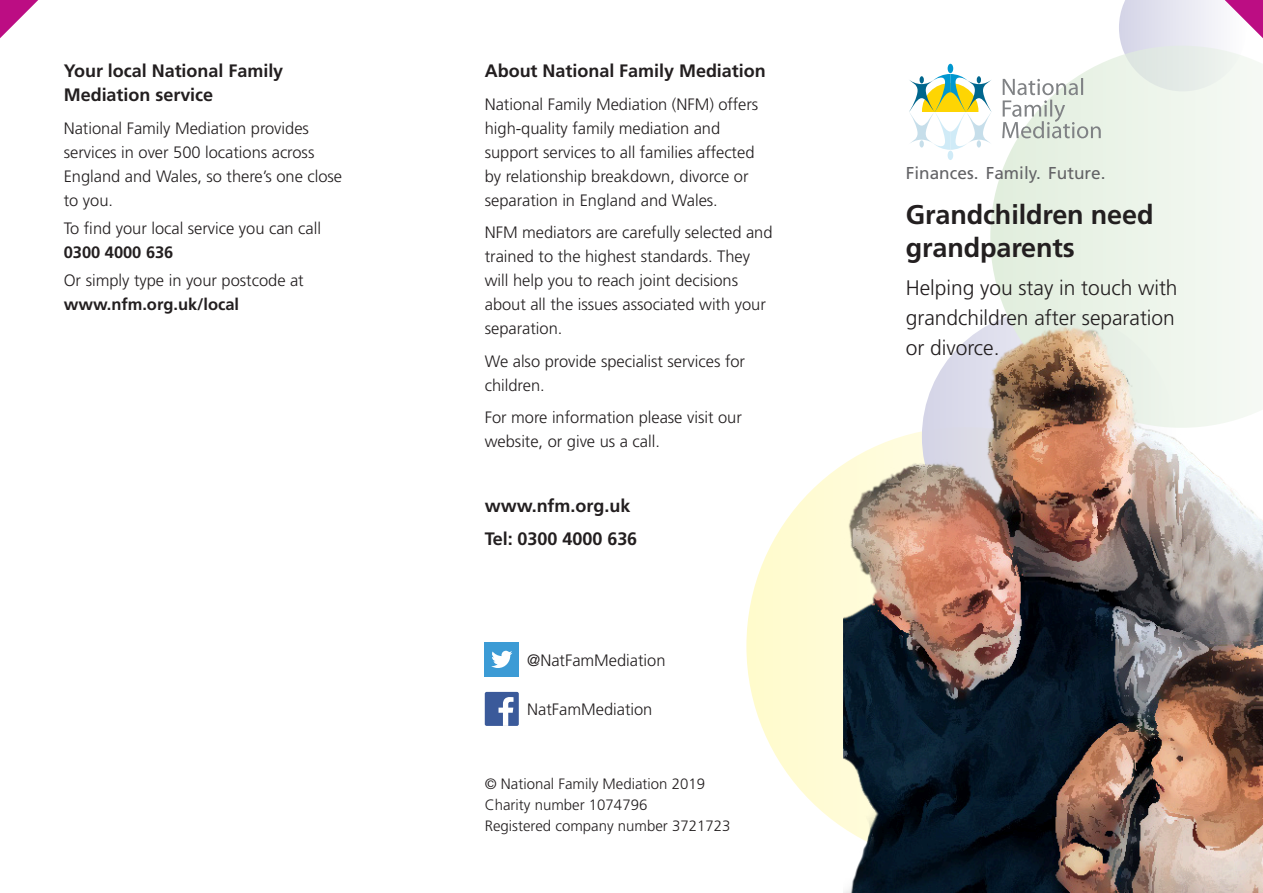
<style>
.page{position:relative;width:1263px;height:893px;background:#fff}
.page>*{position:absolute;margin:0;border:0;box-sizing:border-box;transform-origin:0 0}
.t1{font:700 27px/32.4px "Frutiger LT Std";letter-spacing:-.005em;color:#231f20}
.t2{font:300 21px/30px "Frutiger LT Std";color:#231f20}
.t3{font:700 18px/32.5px "Frutiger LT Std";color:#231f20}
.t4{font:17.25px "Frutiger LT Std";color:#636366}
.t5{font:300 16.5px/24px "Frutiger LT Std";color:#231f20}
.t6{font:700 16.5px "Frutiger LT Std";color:#231f20}
.t7{font:300 15px/21px "Frutiger LT Std";color:#231f20}
</style>
<div class="page">
<div style="left:746px;top:427px;width:438px;height:438px;background:#fffbcc;border-radius:50%"></div>
<svg style="left:990px;top:56px;width:272px;height:221px;fill:#edf5eb"></svg>
<div style="left:947px;top:64px;width:6px;height:9px;background:#0097cf;border-radius:50%"></div>
<div style="left:947px;top:151px;width:6px;height:9px;background:#d0ebf7;border-radius:50%"></div>
<svg style="left:1002px;top:78px;width:99px;height:60px"></svg>
<svg style="left:909px;top:74px;width:83px;height:76px"></svg>
<div style="left:485px;top:642px;width:34px;height:34px;background:#3c9bd5"></div>
<svg style="left:491px;top:651px;width:21px;height:17px"></svg>
<div style="left:485px;top:692px;width:34px;height:34px;background:#3b5a9a;border-radius:2px"></div>
<svg style="left:498px;top:697px;width:15px;height:29px"></svg>
<img style="left:843px;top:277px;width:420px;height:616px">
<svg style="left:0;top:0;width:38px;height:38px"></svg>
<svg style="left:1119px;top:0;width:144px;height:91px"></svg>
<p class="t3" style="left:64px;top:59px;width:221px;line-height:24px">Your local National Family<br>Mediation service</p>
<p class="t5" style="left:64px;top:116px;width:280px">National Family Mediation provides services in over 500 locations across<br>England and Wales, so there’s one close to you.</p>
<p class="t5" style="left:64px;top:217px;width:259px">To find your local service you can call</p>
<p class="t6" style="left:64px;top:243px;width:111px">0300 4000 636</p>
<p class="t5" style="left:64px;top:269px;width:242px">Or simply type in your postcode at</p>
<p class="t6" style="left:64px;top:295px;width:177px">www.nfm.org.uk/local</p>
<p class="t3" style="left:485px;top:55px;width:282px">About National Family Mediation</p>
<p class="t5" style="left:485px;top:92px;width:275px">National Family Mediation (NFM) offers high-quality family mediation and support services to all families affected by relationship breakdown, divorce or separation in England and Wales.</p>
<p class="t5" style="left:485px;top:221px;width:289px">NFM mediators are carefully selected and trained to the highest standards. They will help you to reach joint decisions about all the issues associated with your separation.</p>
<p class="t5" style="left:485px;top:349px;width:262px">We also provide specialist services for children.</p>
<p class="t5" style="left:485px;top:406px;width:259px">For more information please visit our website, or give us a call.</p>
<p class="t3" style="left:485px;top:490px;width:154px">www.nfm.org.uk<br>Tel: 0300 4000 636</p>
<p class="t5" style="left:527px;top:648px;width:140px">@NatFamMediation</p>
<p class="t5" style="left:527px;top:698px;width:127px">NatFamMediation</p>
<p class="t7" style="left:485px;top:774px;width:247px">© National Family Mediation 2019<br>Charity number 1074796<br>Registered company number 3721723</p>
<p class="t4" style="left:906px;top:163px;width:201px">Finances. Family. Future.</p>
<h1 class="t1" style="left:906px;top:199px;width:249px">Grandchildren need grandparents</h1>
<p class="t2" style="left:906px;top:273px;width:273px">Helping you stay in touch with grandchildren after separation or divorce.</p>
</div>
